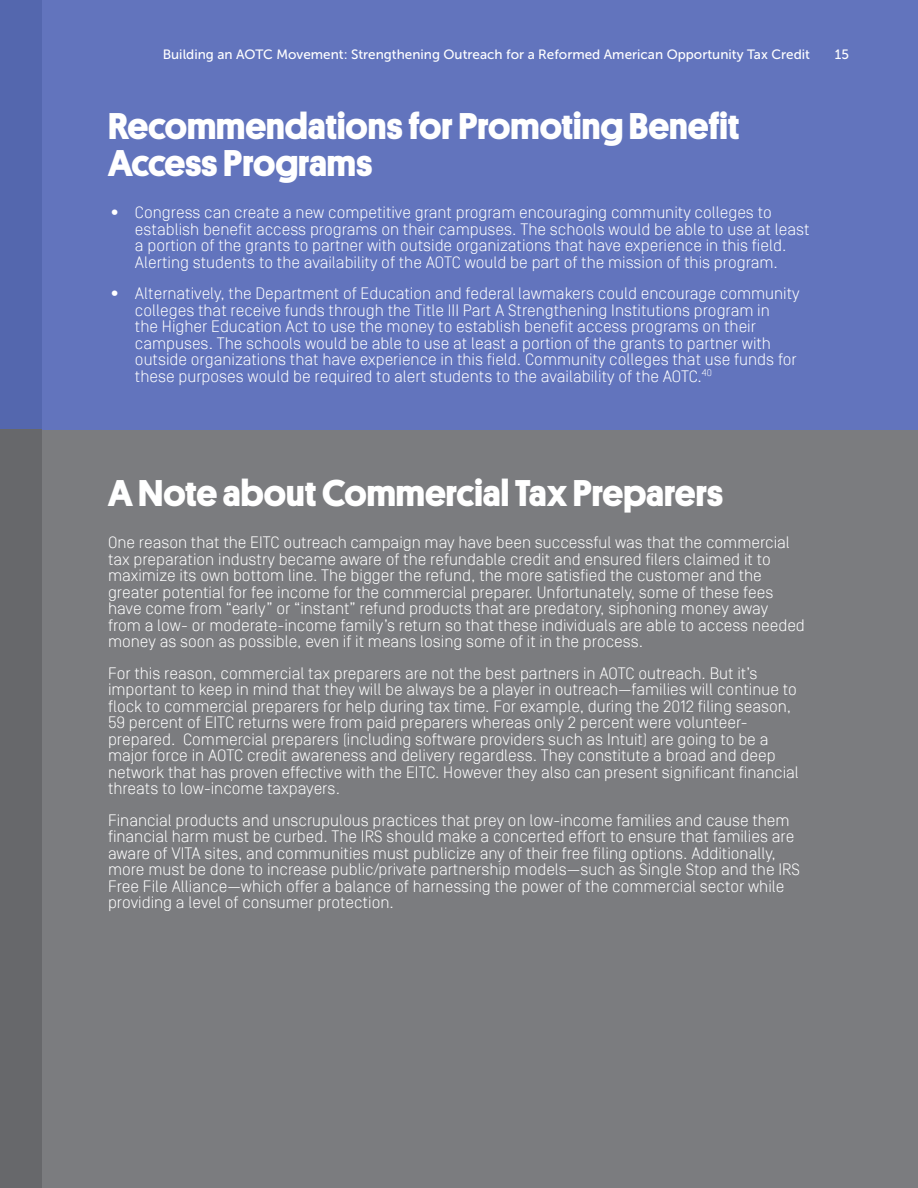
<style>
.page{position:relative;width:918px;height:1188px;background:#fff}
.page>*{position:absolute;margin:0;border:0;box-sizing:border-box;transform-origin:0 0}
.t1{font:700 37.5px/37.5px "Platform";color:#fff}
.t2{font:300 16.5px/16.5px "Simplon BP";color:#fff}
.t3{font:13.5px "Museo Sans 500";color:#fff}
</style>
<div class="page">
<div style="left:41px;top:430px;width:877px;height:758px;background:#7b7c7f"></div>
<div style="left:41px;top:0;width:877px;height:430px;background:#6274bd"></div>
<div style="left:0;top:0;width:41px;height:430px;background:#5467ae"></div>
<div style="left:0;top:430px;width:41px;height:758px;background:#67686b"></div>
<p class="t3" style="left:163px;top:47px;width:649px">Building an AOTC Movement: Strengthening Outreach for a Reformed American Opportunity Tax Credit</p>
<p class="t3" style="left:835px;top:47px;width:16px">15</p>
<h1 class="t1" style="left:108px;top:105px;width:633px">Recommendations for Promoting Benefit<br>Access Programs</h1>
<p class="t2" style="left:135px;top:204px;width:676px;text-indent:-27px">• Congress can create a new competitive grant program encouraging community colleges to establish benefit access programs on their campuses. The schools would be able to use at least a portion of the grants to partner with outside organizations that have experience in this field.<br>Alerting students to the availability of the AOTC would be part of the mission of this program.</p>
<p class="t2" style="left:135px;top:285px;width:666px;text-indent:-27px">• Alternatively, the Department of Education and federal lawmakers could encourage community colleges that receive funds through the Title III Part A Strengthening Institutions program in<br>the Higher Education Act to use the money to establish benefit access programs on their campuses. The schools would be able to use at least a portion of the grants to partner with outside organizations that have experience in this field. Community colleges that use funds for these purposes would be required to alert students to the availability of the AOTC.<sup>40</sup></p>
<h1 class="t1" style="left:108px;top:472px;width:617px">A Note about Commercial Tax Preparers</h1>
<p class="t2" style="left:108px;top:534px;width:698px">One reason that the EITC outreach campaign may have been successful was that the commercial tax preparation industry became aware of the refundable credit and ensured filers claimed it to maximize its own bottom line. The bigger the refund, the more satisfied the customer and the greater potential for fee income for the commercial preparer. Unfortunately, some of these fees have come from “early” or “instant” refund products that are predatory, siphoning money away from a low- or moderate-income family’s return so that these individuals are able to access needed money as soon as possible, even if it means losing some of it in the process.</p>
<p class="t2" style="left:108px;top:664px;width:692px">For this reason, commercial tax preparers are not the best partners in AOTC outreach. But it’s important to keep in mind that they will be always be a player in outreach—families will continue to flock to commercial preparers for help during tax time. For example, during the 2012 filing season, 59 percent of EITC returns were from paid preparers whereas only 2 percent were volunteer&shy;prepared. Commercial preparers (including software providers such as Intuit) are going to be a major force in AOTC credit awareness and delivery regardless. They constitute a broad and deep network that has proven effective with the EITC. However they also can present significant financial threats to low-income taxpayers.</p>
<p class="t2" style="left:108px;top:811px;width:694px">Financial products and unscrupulous practices that prey on low-income families and cause them financial harm must be curbed. The IRS should make a concerted effort to ensure that families are aware of VITA sites, and communities must publicize any of their free filing options. Additionally, more must be done to increase public/private partnership models—such as Single Stop and the IRS Free File Alliance—which offer a balance of harnessing the power of the commercial sector while providing a level of consumer protection.</p>
</div>
